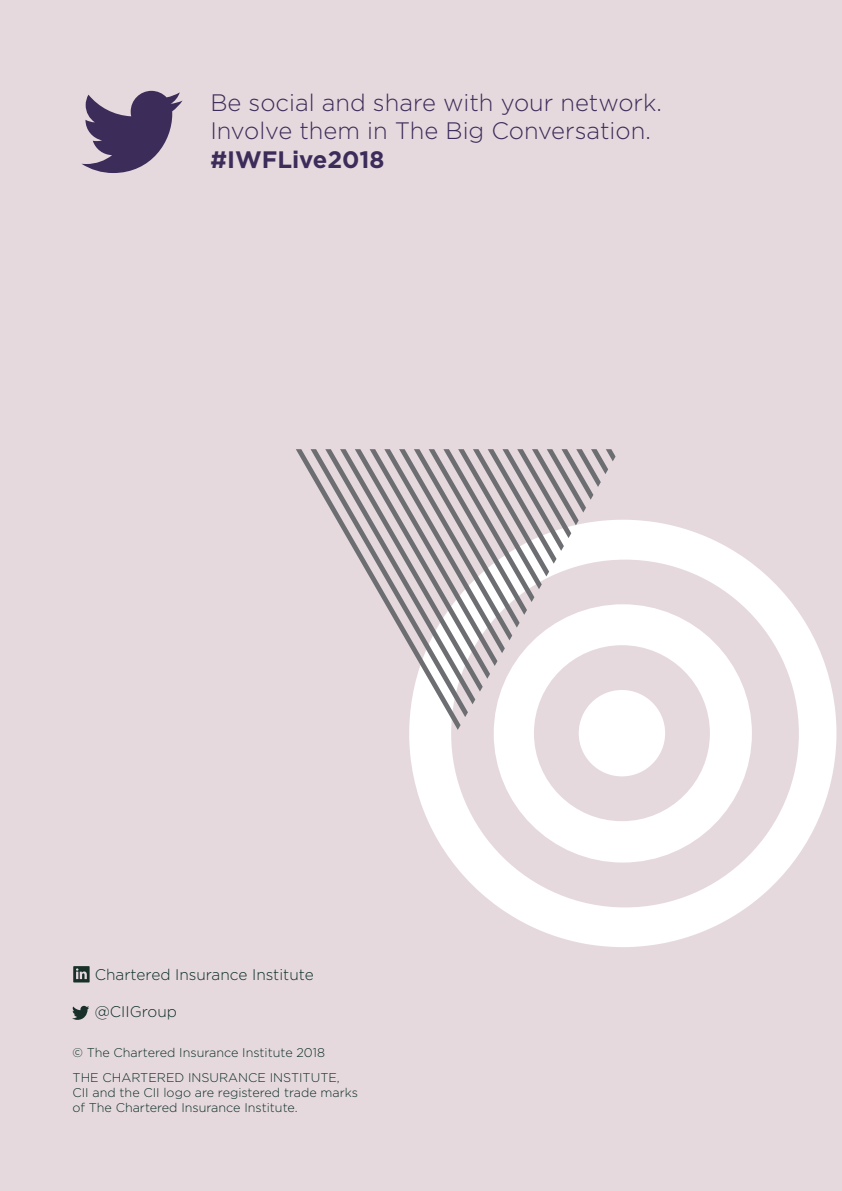
<style>
.page{position:relative;width:842px;height:1191px;background:#e6d9dd}
.page>*{position:absolute;margin:0;border:0;box-sizing:border-box;transform-origin:0 0}
.t1{font:300 23.8px/28.6px "Gotham";color:#3c2c5a}
.t2{font:700 23.8px "Gotham";color:#3c2c5a}
.t3{font:300 15.4px "Gotham";color:#0b2d27}
.t4{font:300 12.6px/25.2px "Gotham";color:#0b2d27}
</style>
<div class="page">
<svg style="left:73px;top:966px;width:17px;height:16px"></svg>
<svg style="left:72px;top:1005px;width:17px;height:14px"></svg>
<svg style="left:81px;top:91px;width:102px;height:82px"></svg>
<svg style="left:409px;top:520px;width:427px;height:427px"></svg>
<svg style="left:296px;top:449px;width:165px;height:281px"></svg>
<svg style="left:311px;top:449px;width:157px;height:268px"></svg>
<svg style="left:325px;top:449px;width:291px;height:255px"></svg>
<h1 class="t1" style="left:210px;top:88px;width:453px">Be social and share with your network.<br>Involve them in The Big Conversation.</h1>
<h1 class="t2" style="left:210px;top:144px;width:176px">#IWFLive2018</h1>
<p class="t3" style="left:95px;top:966px;width:220px">Chartered Insurance Institute</p>
<p class="t3" style="left:95px;top:1003px;width:84px">@CIIGroup</p>
<p class="t4" style="left:73px;top:1039px;width:269px">© The Chartered Insurance Institute 2018<br>THE CHARTERED INSURANCE INSTITUTE,</p>
<p class="t4" style="left:73px;top:1085px;width:287px;line-height:15.2px">CII and the CII logo are registered trade marks of The Chartered Insurance Institute.</p>
</div>
